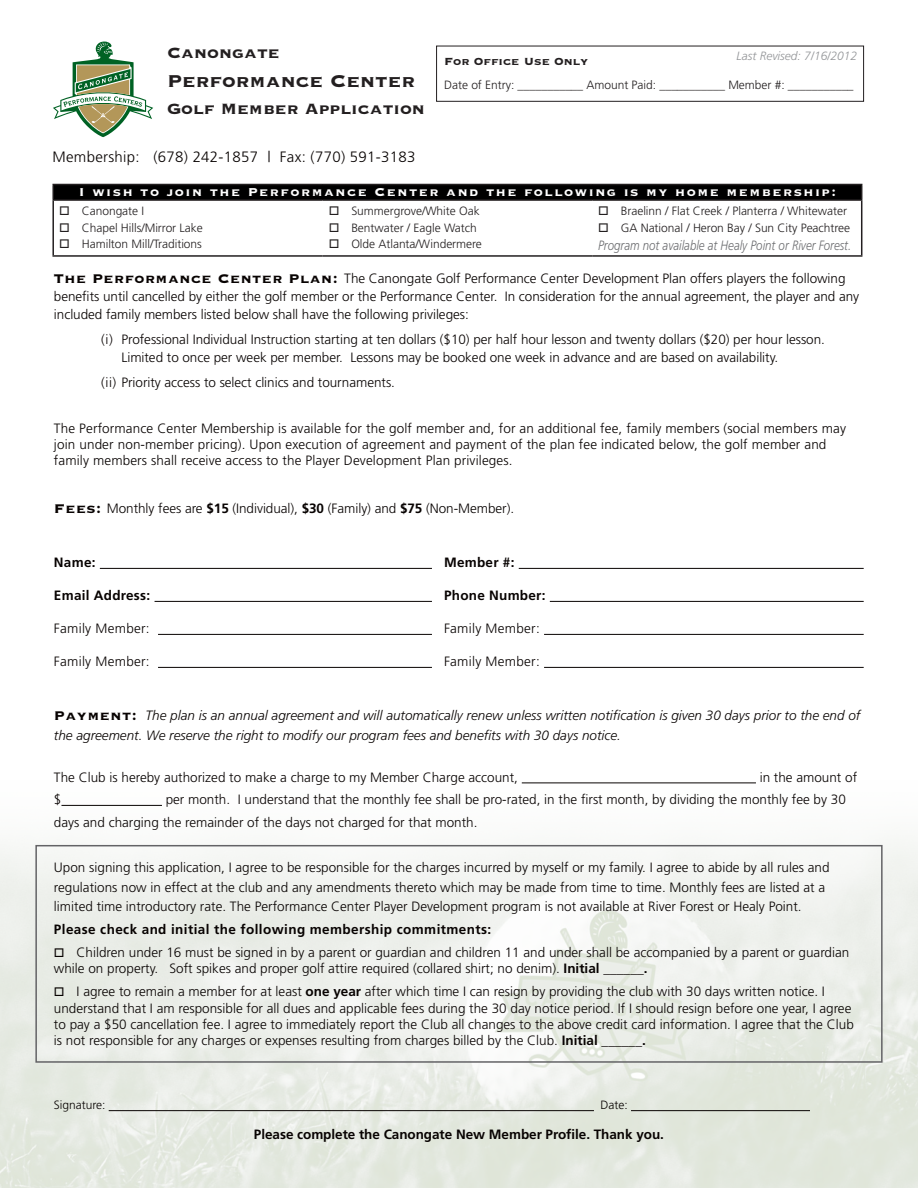
<style>
.page{position:relative;width:918px;height:1188px;background:#fff}
.page>*{position:absolute;margin:0;border:0;box-sizing:border-box;transform-origin:0 0}
.text_smaller_no_spac{font:22.5px "Copperplate Gothic Std 33 BC";color:#231f20}
.text_smaller_no_spac-2{font:19.5px "Copperplate Gothic Std 33 BC";color:#231f20}
.text_smaller_no_spac-3{font:15px "Copperplate Gothic Std 33 BC";letter-spacing:.1em;color:#fff}
.text_smaller_no_spac-4{font:300 15px "Frutiger";letter-spacing:.02em;color:#080302}
.text_smaller_no_spac-5{font:300 13.5px/16.2px "Frutiger";color:#080302}
.text_smaller_no_spac-6{font:italic 300 13.5px/19.5px "Frutiger";color:#080302}
.text_smaller_no_spac-7{font:700 13.5px "Frutiger";letter-spacing:.02em;color:#080302}
.text_smaller_no_spac-8{font:300 13.5px "Frutiger";letter-spacing:.02em;color:#080302}
.text_smaller_no_spac-9{font:700 13.5px "Frutiger";letter-spacing:-.005em;color:#080302}
.text_smaller_no_spac-10{font:italic 300 13.5px "Frutiger";color:#6c6d70;scale:.85 1}
.text_smaller_no_spac-11{font:13.5px "Copperplate Gothic Std 33 BC";color:#231f20}
.text_smaller_no_spac-12{font:300 12px "Frutiger";letter-spacing:-.005em;color:#231f20}
.text_smaller_no_spac-13{font:italic 300 12px "Frutiger";letter-spacing:-.005em;color:#939598}
.text_smaller_no_spac-14{font:300 12px "Frutiger";letter-spacing:-.005em;color:#080302}
.s1{font-family:"Copperplate Gothic Std 33 BC";font-weight:400;font-size:16.5px}
.s2{font-weight:700}
.s3{font-family:"Copperplate Gothic Std 33 BC";font-weight:400;font-style:normal;font-size:16.5px}
</style>
<div class="page">
<img style="left:0;top:782px;width:918px;height:406px">
<div style="left:35px;top:845px;width:848px;height:218px;border:2px solid #636366"></div>
<hr style="left:100px;top:568px;width:332px;height:1px;background:#080302">
<hr style="left:519px;top:568px;width:345px;height:1px;background:#080302">
<hr style="left:155px;top:601px;width:277px;height:1px;background:#080302">
<hr style="left:550px;top:601px;width:314px;height:1px;background:#080302">
<hr style="left:158px;top:634px;width:274px;height:1px;background:#080302">
<hr style="left:544px;top:634px;width:320px;height:1px;background:#080302">
<hr style="left:158px;top:667px;width:274px;height:1px;background:#080302">
<hr style="left:544px;top:667px;width:320px;height:1px;background:#080302">
<hr style="left:522px;top:783px;width:234px;height:1px;background:#080302">
<hr style="left:61px;top:805px;width:101px;height:1px;background:#080302">
<hr style="left:109px;top:1110px;width:485px;height:1px;background:#080302">
<hr style="left:631px;top:1110px;width:179px;height:1px;background:#080302">
<div style="left:53px;top:184px;width:809px;height:16px;background:#000"></div>
<hr style="left:52px;top:184px;width:271px;height:1px;background:#231f20">
<svg style="left:52px;top:185px;width:2px;height:14px"></svg>
<hr style="left:323px;top:184px;width:269px;height:1px;background:#231f20">
<hr style="left:592px;top:184px;width:270px;height:1px;background:#231f20">
<svg style="left:861px;top:185px;width:1px;height:14px"></svg>
<hr style="left:52px;top:199px;width:271px;height:2px;background:#231f20">
<hr style="left:52px;top:201px;width:2px;height:54px;background:#231f20">
<hr style="left:323px;top:199px;width:269px;height:2px;background:#231f20">
<hr style="left:592px;top:199px;width:270px;height:2px;background:#231f20">
<hr style="left:861px;top:201px;width:1px;height:54px;background:#231f20">
<hr style="left:52px;top:255px;width:271px;height:2px;background:#231f20">
<hr style="left:323px;top:255px;width:269px;height:2px;background:#231f20">
<hr style="left:592px;top:255px;width:270px;height:2px;background:#231f20">
<div style="left:436px;top:46px;width:428px;height:56px;border:1px solid #231f20"></div>
<svg style="left:53px;top:41px;width:100px;height:96px"></svg>
<p class="text_smaller_no_spac-2" style="left:167px;top:43px;width:114px">Canongate</p>
<p class="text_smaller_no_spac" style="left:167px;top:70px;width:250px">Performance Center</p>
<p class="text_smaller_no_spac-2" style="left:167px;top:99px;width:259px">Golf Member Application</p>
<p class="text_smaller_no_spac-4" style="left:52px;top:148px;width:364px">Membership: (678) 242-1857 | Fax: (770) 591-3183</p>
<p class="text_smaller_no_spac-3" style="left:79px;top:185px;width:759px">I wish to join the Performance Center and the following is my home membership:</p>
<p class="text_smaller_no_spac-12" style="left:59px;top:205px;width:86px">□ Canongate I</p>
<p class="text_smaller_no_spac-12" style="left:59px;top:221px;width:145px">□ Chapel Hills/Mirror Lake</p>
<p class="text_smaller_no_spac-12" style="left:59px;top:238px;width:144px">□ Hamilton Mill/Traditions</p>
<p class="text_smaller_no_spac-13" style="left:737px;top:49px;width:122px">Last Revised: 7/16/2012</p>
<p class="text_smaller_no_spac-11" style="left:444px;top:54px;width:146px">For Office Use Only</p>
<p class="text_smaller_no_spac-12" style="left:444px;top:78px;width:411px">Date of Entry: ___________ Amount Paid: ___________ Member #: ___________</p>
<p class="text_smaller_no_spac-12" style="left:329px;top:205px;width:153px">□ Summergrove/White Oak</p>
<p class="text_smaller_no_spac-12" style="left:329px;top:221px;width:150px">□ Bentwater / Eagle Watch</p>
<p class="text_smaller_no_spac-12" style="left:329px;top:238px;width:155px">□ Olde Atlanta/Windermere</p>
<p class="text_smaller_no_spac-12" style="left:598px;top:205px;width:250px">□ Braelinn / Flat Creek / Planterra / Whitewater</p>
<p class="text_smaller_no_spac-12" style="left:598px;top:221px;width:254px">□ GA National / Heron Bay / Sun City Peachtree</p>
<p class="text_smaller_no_spac-10" style="left:598px;top:238px;width:299px">Program not available at Healy Point or River Forest.</p>
<p class="text_smaller_no_spac-5" style="left:54px;top:270px;width:807px;line-height:18px"><span class="s1">The Performance Center Plan:</span> The Canongate Golf Performance Center Development Plan offers players the following benefits until cancelled by either the golf member or the Performance Center. In consideration for the annual agreement, the player and any included family members listed below shall have the following privileges:</p>
<p class="text_smaller_no_spac-5" style="left:121px;top:330px;width:705px;line-height:18px;text-indent:-20px">(i) Professional Individual Instruction starting at ten dollars ($10) per half hour lesson and twenty dollars ($20) per hour lesson.<br>Limited to once per week per member. Lessons may be booked one week in advance and are based on availability.</p>
<p class="text_smaller_no_spac-5" style="left:101px;top:374px;width:295px">(ii) Priority access to select clinics and tournaments.</p>
<p class="text_smaller_no_spac-5" style="left:54px;top:420px;width:794px">The Performance Center Membership is available for the golf member and, for an additional fee, family members (social members may join under non-member pricing). Upon execution of agreement and payment of the plan fee indicated below, the golf member and family members shall receive access to the Player Development Plan privileges.</p>
<p class="text_smaller_no_spac-5" style="left:54px;top:501px;width:462px"><span class="s1">Fees:</span> Monthly fees are <span class="s2">$15</span> (Individual), <span class="s2">$30</span> (Family) and <span class="s2">$75</span> (Non-Member).</p>
<p class="text_smaller_no_spac-7" style="left:54px;top:554px;width:43px">Name:</p>
<p class="text_smaller_no_spac-7" style="left:444px;top:554px;width:72px">Member #:</p>
<p class="text_smaller_no_spac-7" style="left:54px;top:587px;width:98px">Email Address:</p>
<p class="text_smaller_no_spac-7" style="left:444px;top:587px;width:103px">Phone Number:</p>
<p class="text_smaller_no_spac-8" style="left:54px;top:621px;width:97px">Family Member:</p>
<p class="text_smaller_no_spac-8" style="left:444px;top:621px;width:97px">Family Member:</p>
<p class="text_smaller_no_spac-8" style="left:54px;top:654px;width:97px">Family Member:</p>
<p class="text_smaller_no_spac-8" style="left:444px;top:654px;width:97px">Family Member:</p>
<p class="text_smaller_no_spac-6" style="left:54px;top:706px;width:808px"><span class="s3">Payment:</span> The plan is an annual agreement and will automatically renew unless written notification is given 30 days prior to the end of the agreement. We reserve the right to modify our program fees and benefits with 30 days notice.</p>
<p class="text_smaller_no_spac-5" style="left:54px;top:769px;width:466px">The Club is hereby authorized to make a charge to my Member Charge account,</p>
<p class="text_smaller_no_spac-5" style="left:760px;top:769px;width:99px">in the amount of</p>
<p class="text_smaller_no_spac-5" style="left:54px;top:791px;width:9px">$</p>
<p class="text_smaller_no_spac-5" style="left:54px;top:788px;width:793px;line-height:22.5px;text-indent:112px">per month. I understand that the monthly fee shall be pro-rated, in the first month, by dividing the monthly fee by 30 days and charging the remainder of the days not charged for that month.</p>
<p class="text_smaller_no_spac-5" style="left:54px;top:858px;width:777px;line-height:19.5px">Upon signing this application, I agree to be responsible for the charges incurred by myself or my family. I agree to abide by all rules and regulations now in effect at the club and any amendments thereto which may be made from time to time. Monthly fees are listed at a limited time introductory rate. The Performance Center Player Development program is not available at River Forest or Healy Point.</p>
<p class="text_smaller_no_spac-7" style="left:54px;top:922px;width:439px">Please check and initial the following membership commitments:</p>
<p class="text_smaller_no_spac-5" style="left:54px;top:944px;width:797px">□ Children under 16 must be signed in by a parent or guardian and children 11 and under shall be accompanied by a parent or guardian while on property. Soft spikes and proper golf attire required (collared shirt; no denim). <span class="s2">Initial ______.</span></p>
<p class="text_smaller_no_spac-5" style="left:54px;top:984px;width:801px">□ I agree to remain a member for at least <span class="s2">one year</span> after which time I can resign by providing the club with 30 days written notice. I understand that I am responsible for all dues and applicable fees during the 30 day notice period. If I should resign before one year, I agree to pay a $50 cancellation fee. I agree to immediately report the Club all changes to the above credit card information. I agree that the Club is not responsible for any charges or expenses resulting from charges billed by the Club. <span class="s2">Initial ______.</span></p>
<p class="text_smaller_no_spac-14" style="left:54px;top:1099px;width:53px">Signature:</p>
<p class="text_smaller_no_spac-14" style="left:601px;top:1099px;width:29px">Date:</p>
<p class="text_smaller_no_spac-9" style="left:254px;top:1127px;width:412px">Please complete the Canongate New Member Profile. Thank you.</p>
</div>
